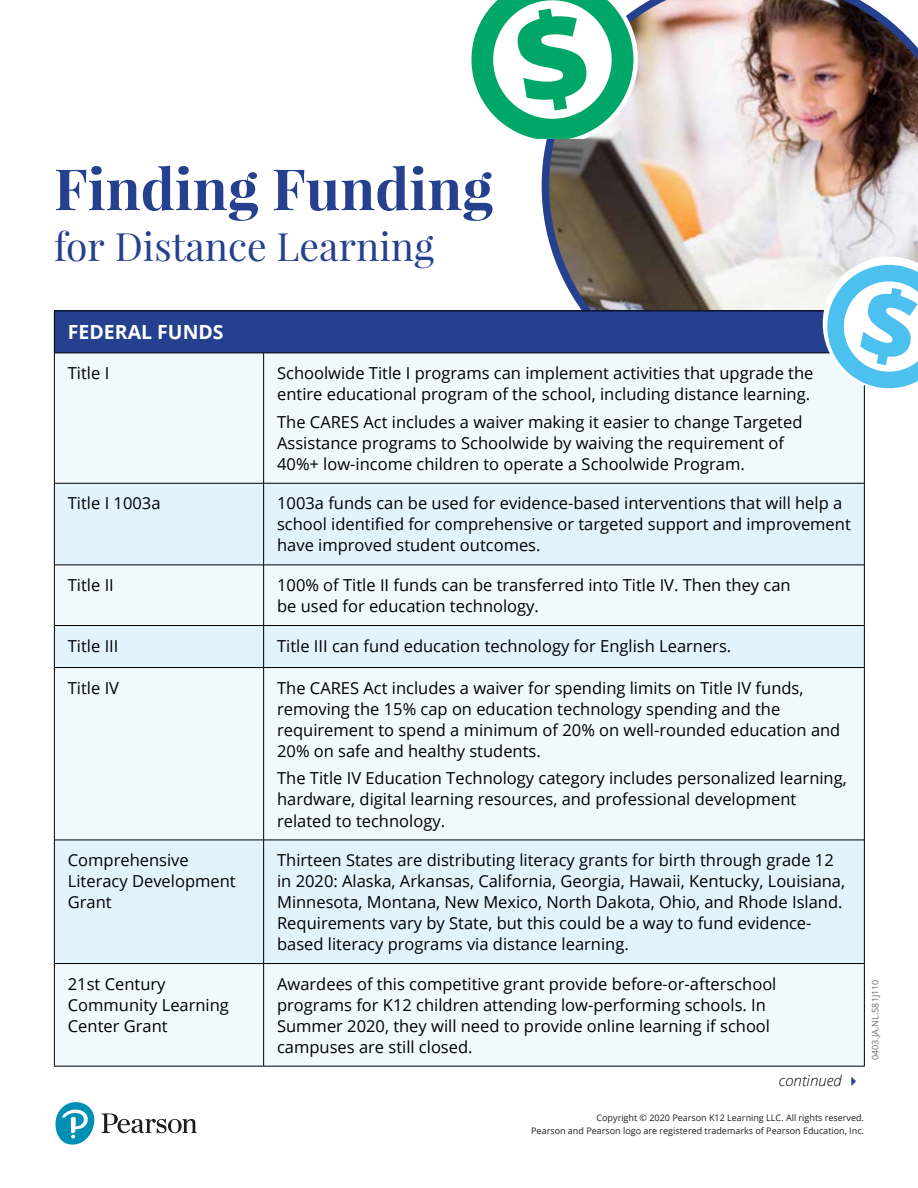
<style>
.page{position:relative;width:918px;height:1188px;background:#fff}
.page>*{position:absolute;margin:0;border:0;box-sizing:border-box;transform-origin:0 0}
.t1{font:700 57px "Playfair Display";color:#25408f}
.t2{font:39px "Playfair Display";color:#25408f}
.t3{font:700 19.5px "Open Sans";color:#fff}
.t4{font:16.5px/21px "Open Sans";color:#000}
.t5{font:italic 300 15px "Open Sans";color:#000}
.t6{font:9px/13.5px "Open Sans";color:#1e1b1d;text-align:right}
.t7{font:9px "Open Sans";color:#6d6e71}
.s1{color:#25408f}
</style>
<div class="page">
<img style="left:542px;top:0;width:376px;height:310px">
<div style="left:54px;top:311px;width:810px;height:42px;background:#25408f"></div>
<div style="left:55px;top:354px;width:809px;height:129px;background:#eff9fe"></div>
<div style="left:55px;top:484px;width:809px;height:81px;background:#e1f4fd"></div>
<div style="left:55px;top:566px;width:809px;height:500px;background:#eff9fe"></div>
<svg style="left:55px;top:626px;width:809px;height:337px;fill:#eff9fe"></svg>
<hr style="left:55px;top:840px;width:209px;height:1px;background:#000">
<hr style="left:264px;top:840px;width:600px;height:1px;background:#000">
<hr style="left:55px;top:963px;width:209px;height:1px;background:#000">
<hr style="left:264px;top:963px;width:600px;height:1px;background:#000">
<hr style="left:55px;top:667px;width:209px;height:1px;background:#000">
<hr style="left:264px;top:667px;width:600px;height:1px;background:#000">
<hr style="left:55px;top:565px;width:209px;height:1px;background:#000">
<hr style="left:264px;top:565px;width:600px;height:1px;background:#000">
<hr style="left:55px;top:625px;width:209px;height:1px;background:#000">
<hr style="left:264px;top:625px;width:600px;height:1px;background:#000">
<hr style="left:55px;top:483px;width:209px;height:1px;background:#000">
<hr style="left:264px;top:483px;width:600px;height:1px;background:#000">
<hr style="left:263px;top:353px;width:1px;height:130px;background:#000">
<hr style="left:263px;top:483px;width:1px;height:82px;background:#000">
<hr style="left:263px;top:565px;width:1px;height:60px;background:#000">
<hr style="left:263px;top:626px;width:1px;height:41px;background:#000">
<hr style="left:263px;top:668px;width:1px;height:172px;background:#000">
<hr style="left:263px;top:840px;width:1px;height:123px;background:#000">
<hr style="left:263px;top:964px;width:1px;height:102px;background:#000">
<hr style="left:55px;top:353px;width:209px;height:1px;background:#000">
<hr style="left:264px;top:353px;width:600px;height:1px;background:#000">
<hr style="left:54px;top:310px;width:210px;height:1px;background:#000">
<hr style="left:54px;top:311px;width:1px;height:42px;background:#000">
<hr style="left:264px;top:310px;width:601px;height:1px;background:#000">
<hr style="left:54px;top:353px;width:1px;height:130px;background:#000">
<hr style="left:864px;top:353px;width:1px;height:130px;background:#000">
<hr style="left:54px;top:483px;width:1px;height:82px;background:#000">
<hr style="left:864px;top:483px;width:1px;height:82px;background:#000">
<hr style="left:54px;top:565px;width:1px;height:61px;background:#000">
<hr style="left:864px;top:565px;width:1px;height:61px;background:#000">
<hr style="left:54px;top:626px;width:1px;height:42px;background:#000">
<hr style="left:864px;top:626px;width:1px;height:42px;background:#000">
<hr style="left:54px;top:668px;width:1px;height:172px;background:#000">
<hr style="left:864px;top:668px;width:1px;height:172px;background:#000">
<hr style="left:54px;top:840px;width:1px;height:124px;background:#000">
<hr style="left:864px;top:840px;width:1px;height:124px;background:#000">
<hr style="left:54px;top:964px;width:1px;height:102px;background:#000">
<hr style="left:864px;top:964px;width:1px;height:102px;background:#000">
<hr style="left:54px;top:1066px;width:210px;height:1px;background:#000">
<hr style="left:264px;top:1066px;width:601px;height:1px;background:#000">
<svg style="left:55px;top:1102px;width:142px;height:43px"></svg>
<svg style="left:471px;top:0;width:176px;height:139px"></svg>
<svg style="left:817px;top:250px;width:101px;height:147px"></svg>
<h1 class="t1" style="left:54px;top:153px;width:441px">Finding Funding</h1>
<h2 class="t2" style="left:54px;top:222px;width:382px">for Distance Learning</h2>
<p class="t3" style="left:68px;top:318px;width:157px">FEDERAL FUNDS</p>
<p class="t4" style="left:68px;top:362px;width:43px">Title I</p>
<p class="t4" style="left:277px;top:362px;width:538px">Schoolwide Title I programs can implement activities that upgrade the entire educational program of the school, including distance learning.</p>
<p class="t4" style="left:277px;top:411px;width:527px">The CARES Act includes a waiver making it easier to change Targeted<br>Assistance programs to Schoolwide by waiving the requirement of<br>40%+ low-income children to operate a Schoolwide Program.</p>
<p class="t4" style="left:68px;top:493px;width:94px">Title I 1003a</p>
<p class="t4" style="left:277px;top:493px;width:575px">1003a funds can be used for evidence-based interventions that will help a school identified for comprehensive or targeted support and improvement have improved student outcomes.</p>
<p class="t4" style="left:68px;top:574px;width:48px">Title II</p>
<p class="t4" style="left:277px;top:574px;width:515px">100% of Title II funds can be transferred into Title IV. Then they can be used for education technology.</p>
<p class="t4" style="left:68px;top:635px;width:52px">Title III</p>
<p class="t4" style="left:277px;top:635px;width:456px">Title III can fund education technology for English Learners.</p>
<p class="t4" style="left:68px;top:677px;width:53px">Title IV</p>
<p class="t4" style="left:277px;top:677px;width:565px">The CARES Act includes a waiver for spending limits on Title IV funds, removing the 15% cap on education technology spending and the requirement to spend a minimum of 20% on well-rounded education and 20% on safe and healthy students.</p>
<p class="t4" style="left:277px;top:768px;width:571px">The Title IV Education Technology category includes personalized learning, hardware, digital learning resources, and professional development related to technology.</p>
<p class="t4" style="left:68px;top:849px;width:169px">Comprehensive<br>Literacy Development<br>Grant</p>
<p class="t4" style="left:277px;top:849px;width:570px">Thirteen States are distributing literacy grants for birth through grade 12 in 2020: Alaska, Arkansas, California, Georgia, Hawaii, Kentucky, Louisiana, Minnesota, Montana, New Mexico, North Dakota, Ohio, and Rhode Island.<br>Requirements vary by State, but this could be a way to fund evidence&shy;based literacy programs via distance learning.</p>
<p class="t4" style="left:68px;top:973px;width:163px">21st Century<br>Community Learning<br>Center Grant</p>
<p class="t4" style="left:277px;top:973px;width:501px">Awardees of this competitive grant provide before-or-afterschool programs for K12 children attending low-performing schools. In Summer 2020, they will need to provide online learning if school campuses are still closed.</p>
<p class="t5" style="left:779px;top:1070px;width:83px">continued <span class="s1">✔</span></p>
<p class="t7" style="left:869px;top:1060px;width:82px;rotate:-90deg">0403.JA.NL.581J110</p>
<p class="t6" style="left:531px;top:1111px;width:334px">Copyright © 2020 Pearson K12 Learning LLC. All rights reserved.<br>Pearson and Pearson logo are registered trademarks of Pearson Education, Inc.</p>
</div>
